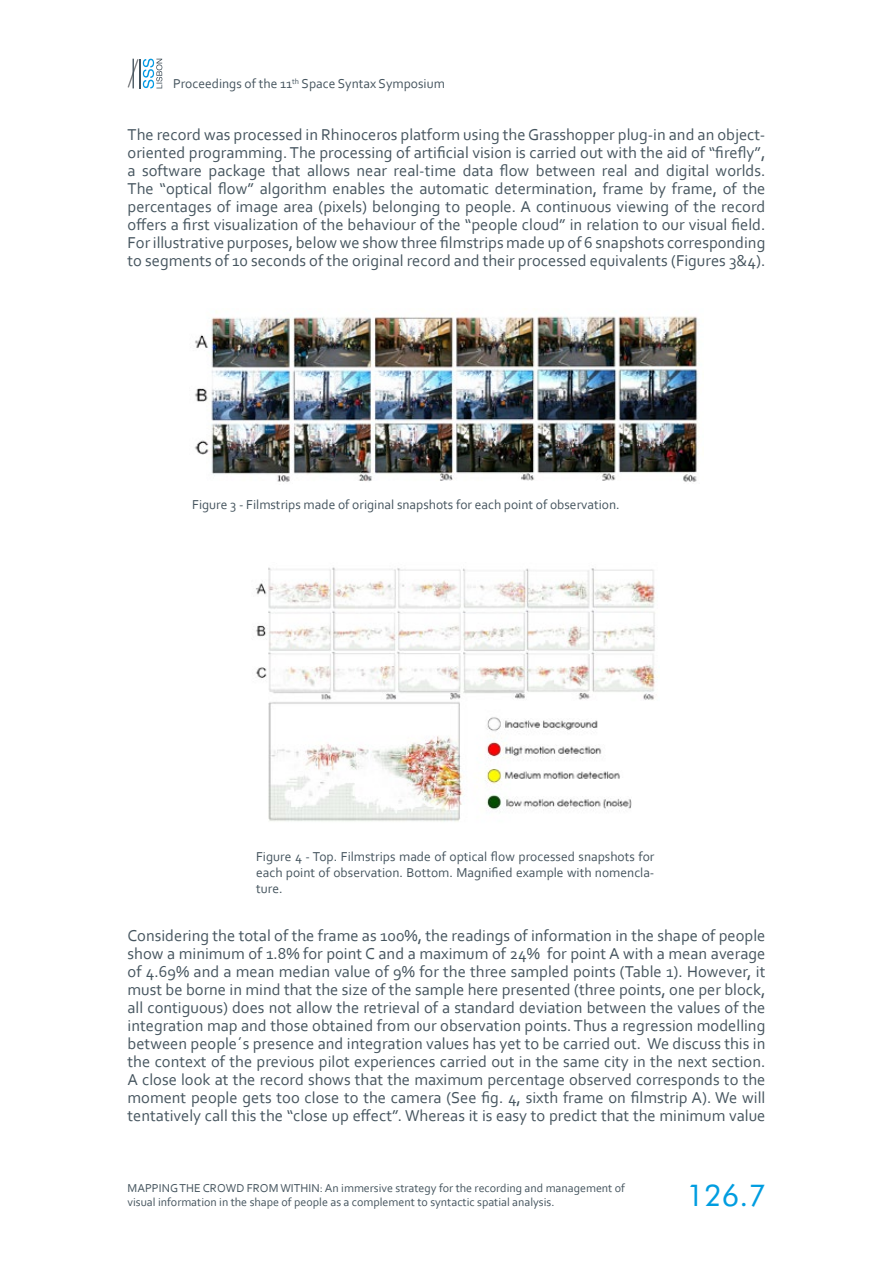
<style>
.page{position:relative;width:893px;height:1263px;background:#fff}
.page>*{position:absolute;margin:0;border:0;box-sizing:border-box;transform-origin:0 0}
.t1{font:30px "Futura BT";color:#009de0}
.t2{font:16.5px/18px "Corbel";color:#46555f;text-align:justify}
.t3{font:13.5px/16.2px "Corbel";color:#46555f;text-align:justify}
.t4{font:12px/14.4px "Corbel";color:#46555f}
</style>
<div class="page">
<svg style="left:128px;top:59px;width:34px;height:29px"></svg>
<img style="left:194px;top:311px;width:504px;height:171px">
<img style="left:256px;top:567px;width:401px;height:255px">
<p class="t3" style="left:173px;top:76px;width:273px">Proceedings of the 11<sup>th</sup> Space Syntax Symposium</p>
<p class="t2" style="left:128px;top:125px;width:639px">The record was processed in Rhinoceros platform using the Grasshopper plug-in and an object&shy;oriented programming. The processing of artificial vision is carried out with the aid of “firefly”, a software package that allows near real-time data flow between real and digital worlds.<br>The “optical flow” algorithm enables the automatic determination, frame by frame, of the percentages of image area (pixels) belonging to people. A continuous viewing of the record offers a first visualization of the behaviour of the “people cloud” in relation to our visual field.<br>For illustrative purposes, below we show three filmstrips made up of 6 snapshots corresponding to segments of 10 seconds of the original record and their processed equivalents (Figures 3&amp;4).</p>
<p class="t3" style="left:192px;top:496px;width:429px">Figure 3 - Filmstrips made of original snapshots for each point of observation.</p>
<p class="t3" style="left:256px;top:848px;width:400px">Figure 4 - Top. Filmstrips made of optical flow processed snapshots for each point of observation. Bottom. Magnified example with nomencla&shy;ture.</p>
<p class="t2" style="left:128px;top:926px;width:639px">Considering the total of the frame as 100%, the readings of information in the shape of people show a minimum of 1.8% for point C and a maximum of 24% for point A with a mean average of 4.69% and a mean median value of 9% for the three sampled points (Table 1). However, it must be borne in mind that the size of the sample here presented (three points, one per block, all contiguous) does not allow the retrieval of a standard deviation between the values of the integration map and those obtained from our observation points. Thus a regression modelling between people´s presence and integration values has yet to be carried out. We discuss this in the context of the previous pilot experiences carried out in the same city in the next section.<br>A close look at the record shows that the maximum percentage observed corresponds to the moment people gets too close to the camera (See fig. 4, sixth frame on filmstrip A). We will tentatively call this the “close up effect”. Whereas it is easy to predict that the minimum value</p>
<p class="t4" style="left:128px;top:1180px;width:499px">MAPPING THE CROWD FROM WITHIN: An immersive strategy for the recording and management of visual information in the shape of people as a complement to syntactic spatial analysis.</p>
<h1 class="t1" style="left:686px;top:1177px;width:81px">126.7</h1>
</div>
